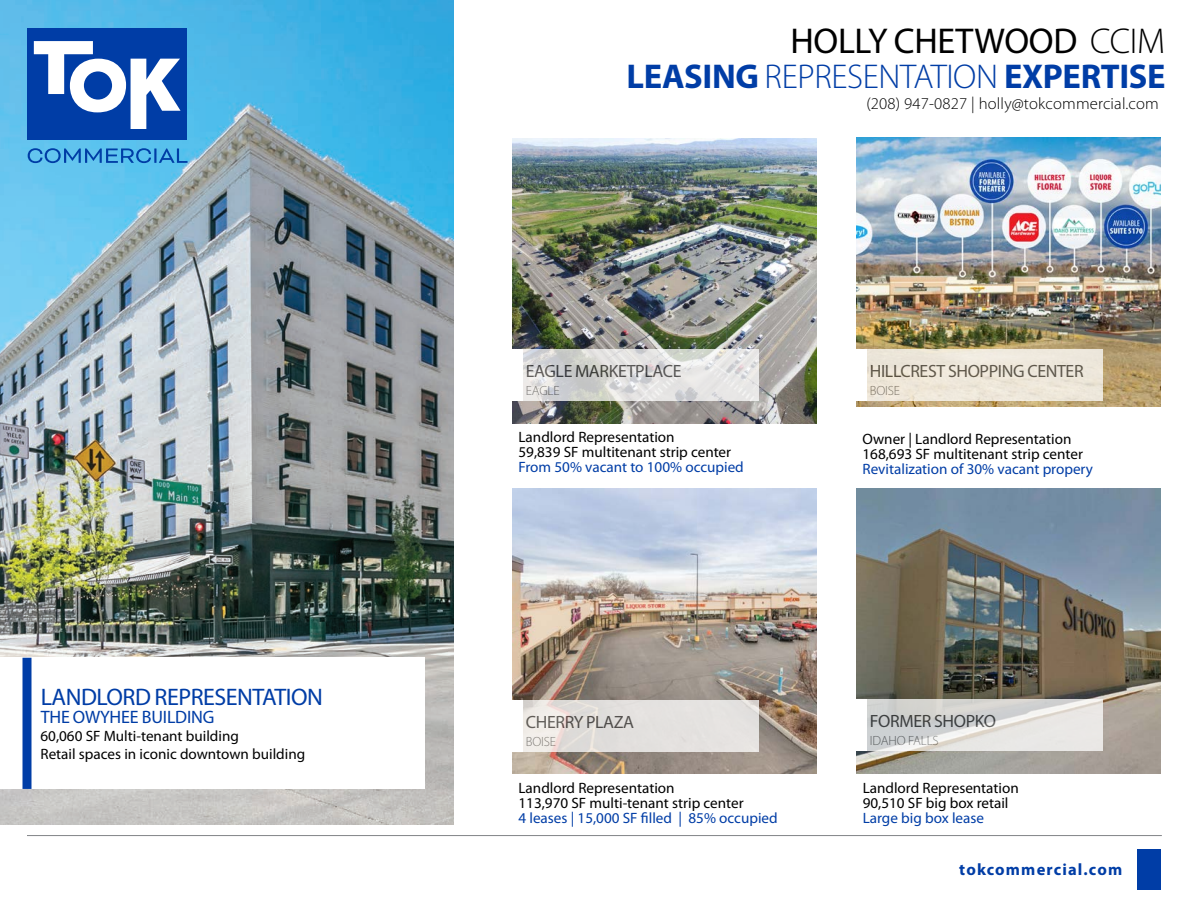
<style>
.page{position:relative;width:1188px;height:918px;background:#fff}
.page>*{position:absolute;margin:0;border:0;box-sizing:border-box;transform-origin:0 0}
.t1{font:36px "Myriad Pro";letter-spacing:-.01em;color:#000}
.t2{font:700 34.5px "Myriad Pro";letter-spacing:-.01em;color:#003da6}
.t3{font:24px "Myriad Pro";letter-spacing:-.02em;color:#003da6}
.t4{font:18px "Myriad Pro";letter-spacing:-.01em;color:#003da6}
.t5{font:17.85px "Myriad Pro";letter-spacing:-.02em;color:#404040}
.t6{font:300 16.5px "Myriad Pro";letter-spacing:.01em;color:#000}
.t7{font:700 16.5px "Myriad Pro";letter-spacing:.07em;color:#003da6}
.t8{font:15px/15px "Myriad Pro";color:#000}
.t9{font:15px "Myriad Pro";color:#003da6}
.t10{font:300 13.35px "Myriad Pro";letter-spacing:-.01em;color:#666}
.s1{font-weight:300}
</style>
<div class="page">
<img style="left:0;top:0;width:454px;height:825px">
<hr style="left:27px;top:835px;width:1135px;height:1px;background:#828487">
<div style="left:1137px;top:850px;width:24px;height:40px;background:#003da6"></div>
<div style="left:27px;top:28px;width:160px;height:111px;background:#003da6"></div>
<svg style="left:28px;top:148px;width:160px;height:15px;background:#3f98d7"></svg>
<svg style="left:34px;top:41px;width:147px;height:87px"></svg>
<div style="left:0;top:658px;width:424px;height:131px;background:#fff"></div>
<div style="left:22px;top:658px;width:10px;height:131px;background:#003da6"></div>
<img style="left:513px;top:138px;width:304px;height:286px">
<svg style="left:523px;top:349px;width:236px;height:52px;background:#dedddd"></svg>
<div style="left:511px;top:349px;width:12px;height:52px;background:#fff"></div>
<img style="left:513px;top:488px;width:304px;height:286px">
<div style="left:521px;top:700px;width:238px;height:51px;background:linear-gradient(to right,#e8e3df,#e2e0df)"></div>
<div style="left:511px;top:700px;width:12px;height:51px;background:#fff"></div>
<img style="left:857px;top:138px;width:304px;height:269px">
<div style="left:865px;top:349px;width:238px;height:52px;background:#eee7db"></div>
<div style="left:855px;top:349px;width:12px;height:52px;background:#fff"></div>
<img style="left:857px;top:488px;width:304px;height:286px">
<svg style="left:867px;top:699px;width:236px;height:52px;background:#dddddb"></svg>
<div style="left:855px;top:699px;width:12px;height:52px;background:#fff"></div>
<h3 class="t3" style="left:41px;top:684px;width:284px">LANDLORD REPRESENTATION</h3>
<p class="t4" style="left:41px;top:707px;width:175px">THE OWYHEE BUILDING</p>
<p class="t8" style="left:40px;top:728px;width:266px;line-height:18px">60,060 SF Multi-tenant building<br>Retail spaces in iconic downtown building</p>
<h1 class="t1" style="left:790px;top:22px;width:376px">HOLLY CHETWOOD <span class="s1">CCIM</span></h1>
<h2 class="t2" style="left:627px;top:57px;width:540px">LEASING <span class="s1">REPRESENTATION</span> EXPERTISE</h2>
<p class="t6" style="left:866px;top:95px;width:294px">(208) 947-0827 | holly@tokcommercial.com</p>
<p class="t5" style="left:526px;top:361px;width:157px">EAGLE MARKETPLACE</p>
<p class="t10" style="left:526px;top:383px;width:35px">EAGLE</p>
<p class="t8" style="left:519px;top:430px;width:214px">Landlord Representation<br>59,839 SF multitenant strip center</p>
<p class="t9" style="left:519px;top:459px;width:227px">From 50% vacant to 100% occupied</p>
<p class="t5" style="left:870px;top:361px;width:215px">HILLCREST SHOPPING CENTER</p>
<p class="t10" style="left:870px;top:383px;width:32px">BOISE</p>
<p class="t8" style="left:863px;top:432px;width:222px">Owner | Landlord Representation<br>168,693 SF multitenant strip center</p>
<p class="t9" style="left:863px;top:461px;width:232px">Revitalization of 30% vacant propery</p>
<p class="t5" style="left:526px;top:712px;width:110px">CHERRY PLAZA</p>
<p class="t10" style="left:526px;top:734px;width:32px">BOISE</p>
<p class="t8" style="left:519px;top:781px;width:227px">Landlord Representation<br>113,970 SF multi-tenant strip center</p>
<p class="t9" style="left:519px;top:810px;width:261px">4 leases | 15,000 SF filled | 85% occupied</p>
<p class="t5" style="left:870px;top:711px;width:128px">FORMER SHOPKO</p>
<p class="t10" style="left:870px;top:733px;width:70px">IDAHO FALLS</p>
<p class="t8" style="left:863px;top:781px;width:158px">Landlord Representation<br>90,510 SF big box retail</p>
<p class="t9" style="left:863px;top:810px;width:123px">Large big box lease</p>
<p class="t7" style="left:959px;top:860px;width:165px">tokcommercial.com</p>
</div>
